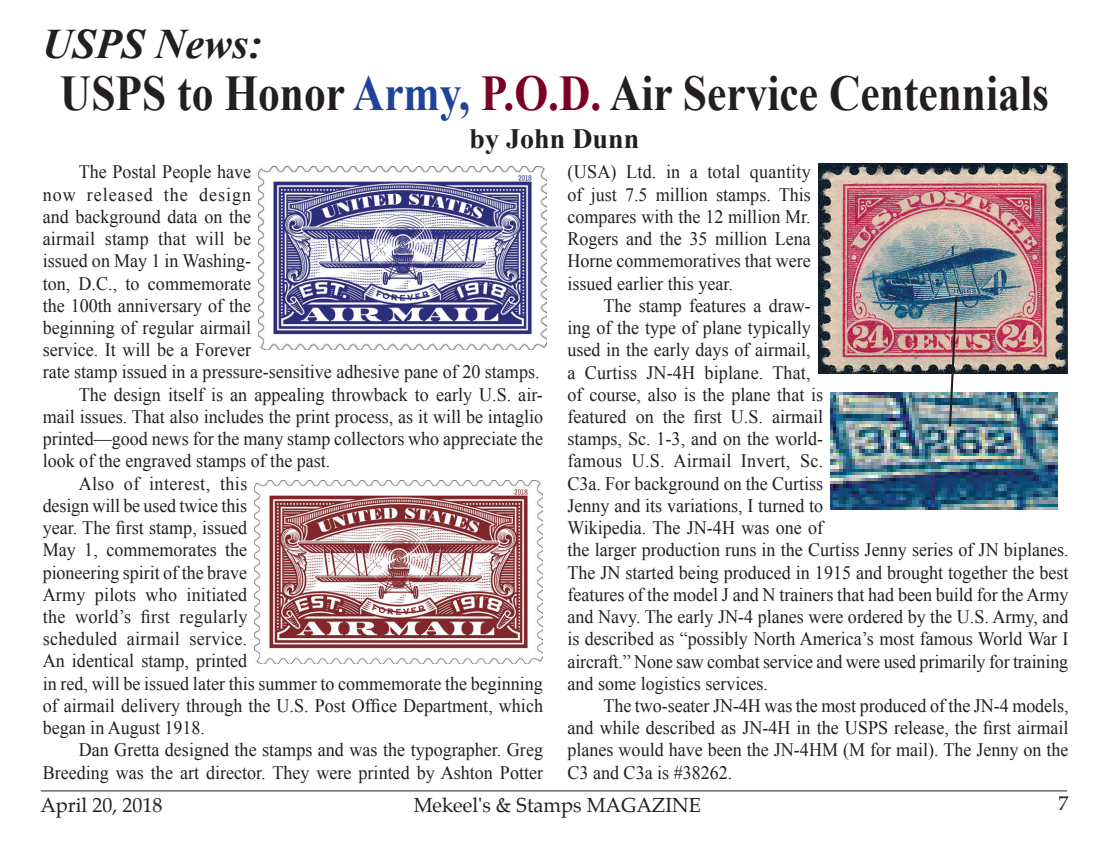
<style>
.page{position:relative;width:1109px;height:864px;background:#fff}
.page>*{position:absolute;margin:0;border:0;box-sizing:border-box;transform-origin:0 0}
.Sub_21{font:700 50px "Times New Roman";color:#231f20;scale:.87 1}
.Sub_21-2{font:italic 700 42px "Times New Roman";color:#231f20}
.Subhead_03{font:700 28px "Times New Roman";color:#231f20}
.t1{font:20px "Palatino";color:#231f20}
.Normal_1{font:19px/22.2px "Times New Roman";color:#231f20;scale:.95 1}
.s1{color:#1f439b}
.s2{color:#7b0023}
</style>
<div class="page">
<img style="left:818px;top:164px;width:250px;height:210px">
<img style="left:830px;top:393px;width:227px;height:116px">
<svg style="left:948px;top:294px;width:10px;height:135px"></svg>
<hr style="left:41px;top:791px;width:1026px;height:1px;background:#231f20">
<img style="left:254px;top:480px;width:288px;height:183px">
<img style="left:258px;top:167px;width:288px;height:183px">
<p class="Sub_21-2" style="left:42px;top:15px;width:222px">USPS News:</p>
<p class="Sub_21" style="left:60px;top:59px;width:1138px">USPS to Honor <span class="s1">Army,</span> <span class="s2">P.O.D.</span> Air Service Centennials</p>
<p class="Subhead_03" style="left:470px;top:119px;width:171px">by John Dunn</p>
<p class="Normal_1" style="left:43px;top:161px;width:524px;text-indent:36px">The Postal People have<br>now released the design<br>and background data on the<br>airmail stamp that will be<br>issued on May 1 in Washing-<br>ton, D.C., to commemorate<br>the 100th anniversary of the<br>beginning of regular airmail<br>service. It will be a Forever<br>rate stamp issued in a pressure-sensitive adhesive pane of 20 stamps.</p>
<p class="Normal_1" style="left:43px;top:383px;width:528px;text-align:justify;text-indent:36px">The design itself is an appealing throwback to early U.S. air&shy;mail issues. That also includes the print process, as it will be intaglio printed—good news for the many stamp collectors who appreciate the look of the engraved stamps of the past.</p>
<p class="Normal_1" style="left:43px;top:472px;width:528px;text-indent:36px">Also of interest, this<br>design will be used twice this<br>year. The first stamp, issued<br>May 1, commemorates the<br>pioneering spirit of the brave<br>Army pilots who initiated<br>the world’s first regularly<br>scheduled airmail service.<br>An identical stamp, printed<br>in red, will be issued later this summer to commemorate the beginning of airmail delivery through the U.S. Post Office Department, which began in August 1918.</p>
<p class="Normal_1" style="left:43px;top:739px;width:528px;text-align:right">Dan Gretta designed the stamps and was the typographer. Greg<br>Breeding was the art director. They were printed by Ashton Potter</p>
<p class="Normal_1" style="left:567px;top:161px;width:258px;text-align:justify">(USA) Ltd. in a total quantity of just 7.5 million stamps. This compares with the 12 million Mr.<br>Rogers and the 35 million Lena Horne commemoratives that were issued earlier this year.</p>
<p class="Normal_1" style="left:567px;top:294px;width:529px;text-indent:36px">The stamp features a draw-<br>ing of the type of plane typically<br>used in the early days of airmail,<br>a Curtiss JN-4H biplane. That,<br>of course, also is the plane that is<br>featured on the first U.S. airmail<br>stamps, Sc. 1-3, and on the world-<br>famous U.S. Airmail Invert, Sc.<br>C3a. For background on the Curtiss<br>Jenny and its variations, I turned to<br>Wikipedia. The JN-4H was one of<br>the larger production runs in the Curtiss Jenny series of JN biplanes.<br>The JN started being produced in 1915 and brought together the best features of the model J and N trainers that had been build for the Army and Navy. The early JN-4 planes were ordered by the U.S. Army, and is described as “possibly North America’s most famous World War I aircraft.” None saw combat service and were used primarily for training and some logistics services.</p>
<p class="Normal_1" style="left:567px;top:694px;width:529px;text-align:justify;text-indent:36px">The two-seater JN-4H was the most produced of the JN-4 models, and while described as JN-4H in the USPS release, the first airmail planes would have been the JN-4HM (M for mail). The Jenny on the C3 and C3a is #38262.</p>
<p class="t1" style="left:40px;top:792px;width:124px">April 20, 2018</p>
<p class="t1" style="left:414px;top:792px;width:289px">Mekeel's &amp; Stamps MAGAZINE</p>
<p class="t1" style="left:1058px;top:790px;width:11px">7</p>
</div>
